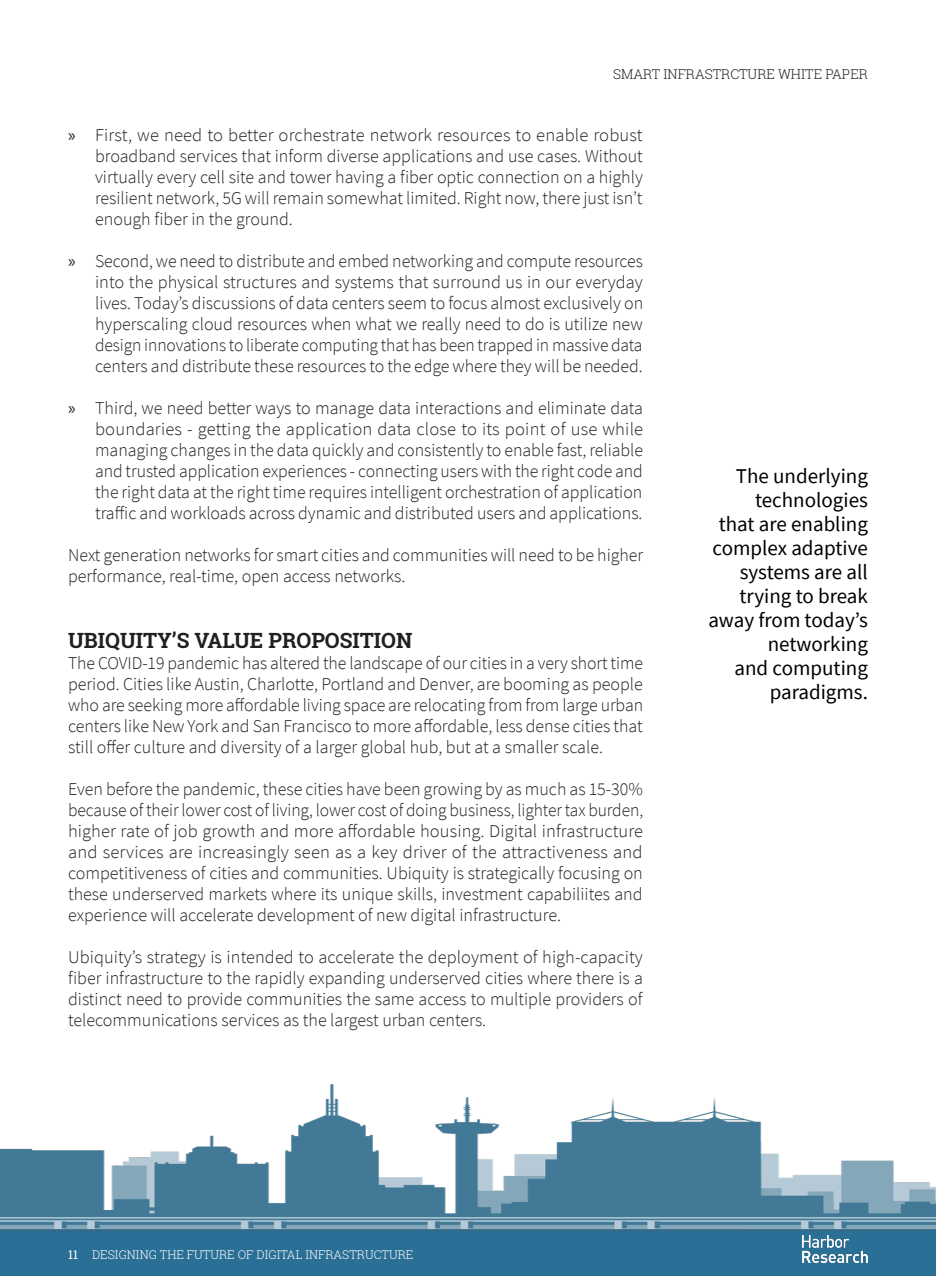
<style>
.page{position:relative;width:936px;height:1276px;background:#fff}
.page>*{position:absolute;margin:0;border:0;box-sizing:border-box;transform-origin:0 0}
.t1{font:21px/24px "Source Sans Pro";color:#000;text-align:right}
.Summary__Page_Number{font:700 21px "Roboto Slab";color:#231f20}
.Medium_Title__12pt{font:300 18px/21px "Source Sans Pro";color:#231f20;text-align:justify}
.t2{font:300 13.5px "Roboto Slab";color:#231f20}
.t3{font:300 12px "Roboto Slab";color:#fff}
.s1{font-family:"Myriad Pro";font-weight:400}
.s2{font-weight:400}
</style>
<div class="page">
<img style="left:0;top:1084px;width:935px;height:192px">
<img style="left:802px;top:1235px;width:65px;height:27px">
<p class="t2" style="left:613px;top:65px;width:256px">SMART INFRASTRCTURE WHITE PAPER</p>
<p class="Medium_Title__12pt" style="left:95px;top:125px;width:549px;text-indent:-27px"><span class="s1">»</span> First, we need to better orchestrate network resources to enable robust broadband services that inform diverse applications and use cases. Without virtually every cell site and tower having a fiber optic connection on a highly resilient network, 5G will remain somewhat limited. Right now, there just isn’t enough fiber in the ground.</p>
<p class="Medium_Title__12pt" style="left:95px;top:251px;width:549px;text-indent:-27px"><span class="s1">»</span> Second, we need to distribute and embed networking and compute resources into the physical structures and systems that surround us in our everyday lives. Today’s discussions of data centers seem to focus almost exclusively on hyperscaling cloud resources when what we really need to do is utilize new design innovations to liberate computing that has been trapped in massive data centers and distribute these resources to the edge where they will be needed.</p>
<p class="Medium_Title__12pt" style="left:95px;top:398px;width:549px;text-indent:-27px"><span class="s1">»</span> Third, we need better ways to manage data interactions and eliminate data boundaries - getting the application data close to its point of use while managing changes in the data quickly and consistently to enable fast, reliable and trusted application experiences - connecting users with the right code and the right data at the right time requires intelligent orchestration of application traffic and workloads across dynamic and distributed users and applications.</p>
<p class="Medium_Title__12pt" style="left:68px;top:545px;width:576px">Next generation networks for smart cities and communities will need to be higher performance, real-time, open access networks.</p>
<p class="Summary__Page_Number" style="left:68px;top:626px;width:346px">UBIQUITY’S VALUE PROPOSITION</p>
<p class="Medium_Title__12pt" style="left:68px;top:653px;width:576px">The COVID-19 pandemic has altered the landscape of our cities in a very short time period. Cities like Austin, Charlotte, Portland and Denver, are booming as people who are seeking more affordable living space are relocating from from large urban centers like New York and San Francisco to more affordable, less dense cities that still offer culture and diversity of a larger global hub, but at a smaller scale.</p>
<p class="Medium_Title__12pt" style="left:68px;top:779px;width:576px">Even before the pandemic, these cities have been growing by as much as 15-30% because of their lower cost of living, lower cost of doing business, lighter tax burden, higher rate of job growth and more affordable housing. Digital infrastructure and services are increasingly seen as a key driver of the attractiveness and competitiveness of cities and communities. Ubiquity is strategically focusing on these underserved markets where its unique skills, investment capabiliites and experience will accelerate development of new digital infrastructure.</p>
<p class="Medium_Title__12pt" style="left:68px;top:947px;width:576px">Ubiquity’s strategy is intended to accelerate the deployment of high-capacity fiber infrastructure to the rapidly expanding underserved cities where there is a distinct need to provide communities the same access to multiple providers of telecommunications services as the largest urban centers.</p>
<p class="t1" style="left:708px;top:463px;width:161px">The underlying technologies<br>that are enabling complex adaptive systems are all trying to break away from today’s</p>
<p class="t1" style="left:734px;top:631px;width:135px">networking and computing paradigms.</p>
<p class="t3" style="left:68px;top:1246px;width:347px"><span class="s2">11</span> DESIGNING THE FUTURE OF DIGITAL INFRASTRUCTURE</p>
</div>
